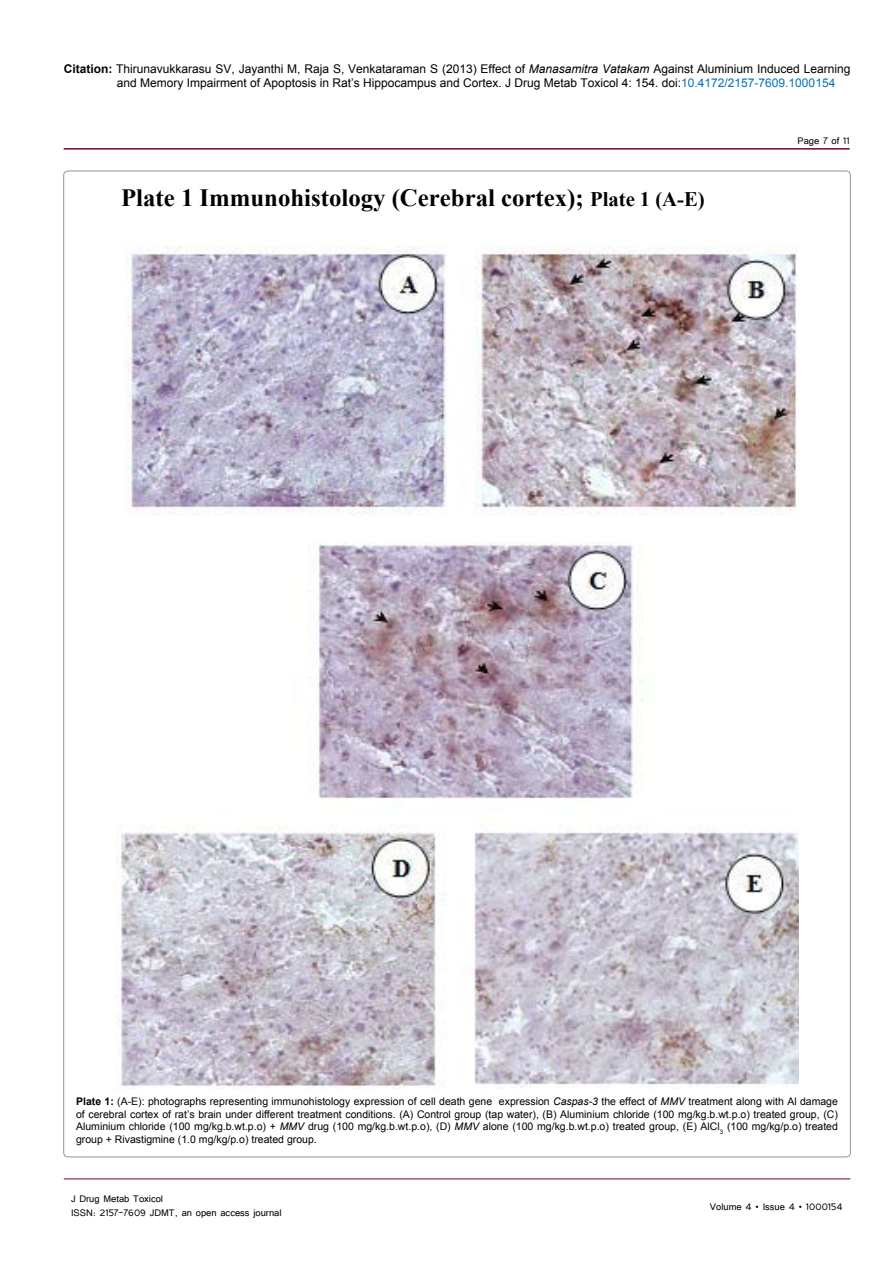
<style>
.page{position:relative;width:893px;height:1263px;background:#fff}
.page>*{position:absolute;margin:0;border:0;box-sizing:border-box;transform-origin:0 0}
.t1{font:700 24.75px "Times New Roman";color:#000}
.t2{font:12px/14.4px "Arial";color:#000}
.t3{font:12px/14.4px "Tunga";color:#000}
.t4{font:10.5px/12.6px "Arial";color:#000;text-align:justify}
.s1{font-weight:700}
.s2{font-style:italic}
.s3{color:#0072bc}
.s4{font-size:20.7px}
</style>
<div class="page">
<hr style="left:64px;top:148px;width:786px;height:2px;background:#7a031b">
<hr style="left:64px;top:1179px;width:786px;height:1px;background:#7a031b">
<img style="left:115px;top:246px;width:684px;height:843px">
<p class="t2" style="left:117px;top:61px;width:735px;text-indent:-53px"><span class="s1">Citation:</span> Thirunavukkarasu SV, Jayanthi M, Raja S, Venkataraman S (2013) Effect of <span class="s2">Manasamitra Vatakam</span> Against Aluminium Induced Learning and Memory Impairment of Apoptosis in Rat’s Hippocampus and Cortex. J Drug Metab Toxicol 4: 154. doi:<span class="s3">10.4172/2157-7609.1000154</span></p>
<h1 class="t1" style="left:121px;top:180px;width:585px">Plate 1 Immunohistology (Cerebral cortex); <span class="s4">Plate 1 (A-E)</span></h1>
<p class="t3" style="left:797px;top:133px;width:54px">Page 7 of 11</p>
<p class="t4" style="left:76px;top:1095px;width:763px"><span class="s1">Plate 1:</span> (A-E): photographs representing immunohistology expression of cell death gene expression <span class="s2">Caspas-3</span> the effect of <span class="s2">MMV</span> treatment along with Al damage of cerebral cortex of rat’s brain under different treatment conditions. (A) Control group (tap water), (B) Aluminium chloride (100 mg/kg.b.wt.p.o) treated group, (C)<br>Aluminium chloride (100 mg/kg.b.wt.p.o) + <span class="s2">MMV</span> drug (100 mg/kg.b.wt.p.o), (D) <span class="s2">MMV</span> alone (100 mg/kg.b.wt.p.o) treated group, (E) AlCl<sub>3</sub> (100 mg/kg/p.o) treated group + Rivastigmine (1.0 mg/kg/p.o) treated group.</p>
<p class="t3" style="left:71px;top:1190px;width:212px">J Drug Metab Toxicol<br>ISSN: 2157-7609 JDMT, an open access journal</p>
<p class="t3" style="left:710px;top:1199px;width:134px">Volume 4 • Issue 4 • 1000154</p>
</div>
